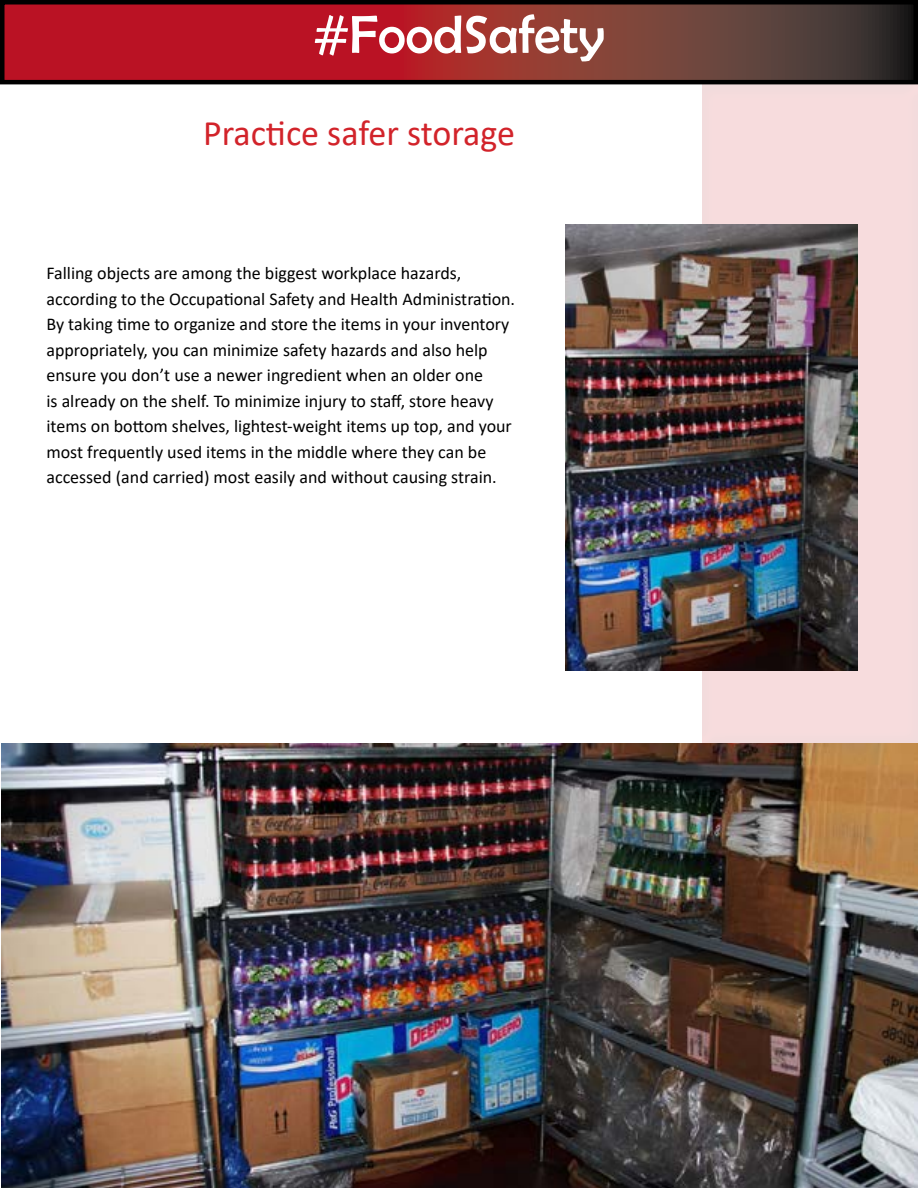
<style>
.page{position:relative;width:918px;height:1188px;background:#fff}
.page>*{position:absolute;margin:0;border:0;box-sizing:border-box;transform-origin:0 0}
.t1{font:54px "Berlin Sans FB";color:#fff}
.t2{font:36px "Calibri";color:#d2232a}
.t3{font:18px/25.5px "Calibri";color:#000}
</style>
<div class="page">
<div style="left:688px;top:72px;width:230px;height:675px;background:#000;opacity:.23"></div>
<svg style="left:5px;top:5px;width:908px;height:74px;background:#94282d"></svg>
<div style="left:0;top:0;width:918px;height:84px;border:4px solid #000"></div>
<img style="left:2px;top:743px;width:916px;height:445px">
<img style="left:566px;top:225px;width:291px;height:446px">
<h1 class="t1" style="left:313px;top:4px;width:293px">#FoodSafety</h1>
<h2 class="t2" style="left:203px;top:108px;width:314px">Practice safer storage</h2>
<p class="t3" style="left:46px;top:260px;width:470px">Falling objects are among the biggest workplace hazards, according to the Occupational Safety and Health Administration.<br>By taking time to organize and store the items in your inventory appropriately, you can minimize safety hazards and also help ensure you don’t use a newer ingredient when an older one<br>is already on the shelf. To minimize injury to staff, store heavy items on bottom shelves, lightest-weight items up top, and your most frequently used items in the middle where they can be accessed (and carried) most easily and without causing strain.</p>
</div>
